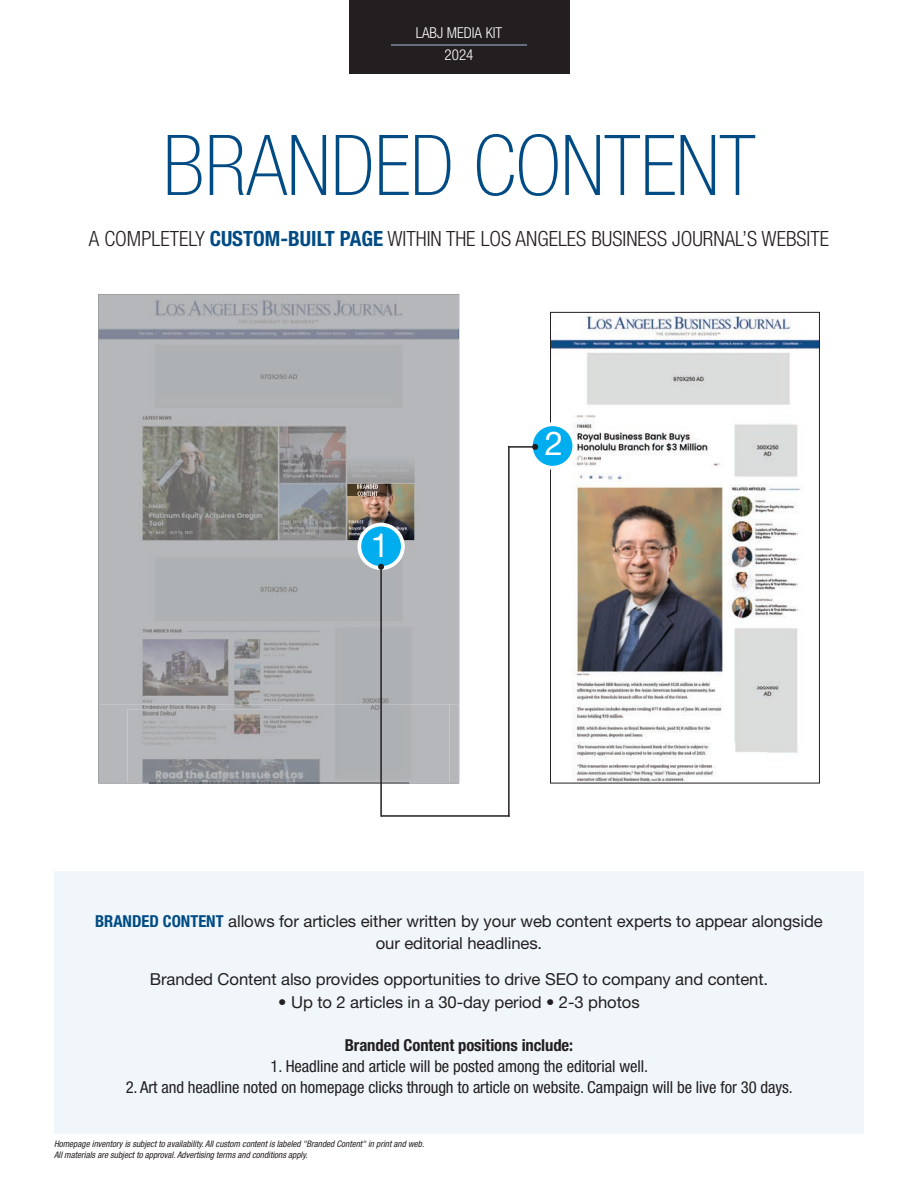
<style>
.page{position:relative;width:918px;height:1188px;background:#fff}
.page>*{position:absolute;margin:0;border:0;box-sizing:border-box;transform-origin:0 0}
.t1{font:100 condensed 84px "Helvetica Neue LT Std";color:#004b84}
.t2{font:33px "Helvetica Neue LT Std";color:#fff}
.t3{font:300 condensed 21px "Helvetica Neue LT Std";color:#231f20}
.t4{font:16.5px/22.5px "Helvetica Neue LT Std";letter-spacing:-.005em;color:#231f20;text-align:center}
.t5{font:condensed 16.5px "Helvetica Neue LT Std";letter-spacing:-.005em;color:#231f20}
.t6{font:700 condensed 16.5px "Helvetica Neue LT Std";letter-spacing:-.005em;color:#231f20}
.t7{font:300 condensed 15px/22.5px "Helvetica Neue LT Std";color:#fff;text-align:center}
.t8{font:italic condensed 9px/10.8px "Helvetica Neue LT Std";color:#231f20}
.s1{font-weight:700;color:#004b84}
.s2{font-weight:700;font-stretch:condensed;color:#004b84}
</style>
<div class="page">
<div style="left:349px;top:0;width:220px;height:73px;background:#231f20"></div>
<hr style="left:391px;top:45px;width:136px;height:1px;background:#abbbd7">
<div style="left:54px;top:872px;width:810px;height:262px;background:#f0f6fa"></div>
<img style="left:766px;top:741px;width:32px;height:12px">
<img style="left:573px;top:741px;width:193px;height:40px">
<img style="left:552px;top:314px;width:266px;height:427px">
<div style="left:550px;top:312px;width:270px;height:471px;border:1px solid #231f20"></div>
<hr style="left:381px;top:815px;width:129px;height:2px;background:#231f20">
<div style="left:531px;top:424px;width:43px;height:44px;background:#00aeef;border-radius:50%"></div>
<div style="left:529px;top:422px;width:47px;height:48px;border:4px solid #fff;border-radius:50%"></div>
<hr style="left:508px;top:446px;width:27px;height:2px;background:#231f20">
<svg style="left:532px;top:444px;width:6px;height:6px"></svg>
<hr style="left:508px;top:446px;width:2px;height:371px;background:#231f20">
<svg style="left:98px;top:705px;width:310px;height:78px;background:#a8aaad"></svg>
<img style="left:98px;top:294px;width:310px;height:411px">
<div style="left:408px;top:294px;width:51px;height:489px;background:#b6b7bb"></div>
<img style="left:99px;top:705px;width:51px;height:78px">
<img style="left:149px;top:783px;width:259px;height:1px">
<img style="left:347px;top:484px;width:67px;height:56px">
<div style="left:359px;top:525px;width:44px;height:43px;background:#00aeef;border-radius:50%"></div>
<div style="left:357px;top:523px;width:48px;height:47px;border:4px solid #fff;border-radius:50%"></div>
<hr style="left:380px;top:567px;width:2px;height:250px;background:#231f20">
<svg style="left:378px;top:564px;width:6px;height:6px"></svg>
<img style="left:347px;top:484px;width:41px;height:12px">
<img style="left:357px;top:484px;width:21px;height:5px">
<svg style="left:357px;top:496px;width:21px;height:1px"></svg>
<img style="left:357px;top:491px;width:21px;height:5px">
<p class="t7" style="left:416px;top:21px;width:88px">LABJ MEDIA KIT<br>2024</p>
<h1 class="t1" style="left:163px;top:118px;width:594px">BRANDED CONTENT</h1>
<p class="t3" style="left:89px;top:226px;width:742px">A COMPLETELY <span class="s1">CUSTOM-BUILT PAGE</span> WITHIN THE LOS ANGELES BUSINESS JOURNAL’S WEBSITE</p>
<h2 class="t2" style="left:371px;top:526px;width:20px">1</h2>
<h2 class="t2" style="left:545px;top:424px;width:20px">2</h2>
<p class="t4" style="left:95px;top:909px;width:729px"><span class="s2">BRANDED CONTENT</span> allows for articles either written by your web content experts to appear alongside our editorial headlines.</p>
<p class="t4" style="left:150px;top:968px;width:620px">Branded Content also provides opportunities to drive SEO to company and content.</p>
<p class="t4" style="left:278px;top:990px;width:363px">• Up to 2 articles in a 30-day period • 2-3 photos</p>
<p class="t6" style="left:345px;top:1035px;width:230px">Branded Content positions include:</p>
<p class="t5" style="left:271px;top:1057px;width:379px">1. Headline and article will be posted among the editorial well.</p>
<p class="t5" style="left:126px;top:1078px;width:669px">2. Art and headline noted on homepage clicks through to article on website. Campaign will be live for 30 days.</p>
<p class="t8" style="left:54px;top:1139px;width:372px">Homepage inventory is subject to availability. All custom content is labeled "Branded Content" in print and web.<br>All materials are subject to approval. Advertising terms and conditions apply.</p>
</div>
